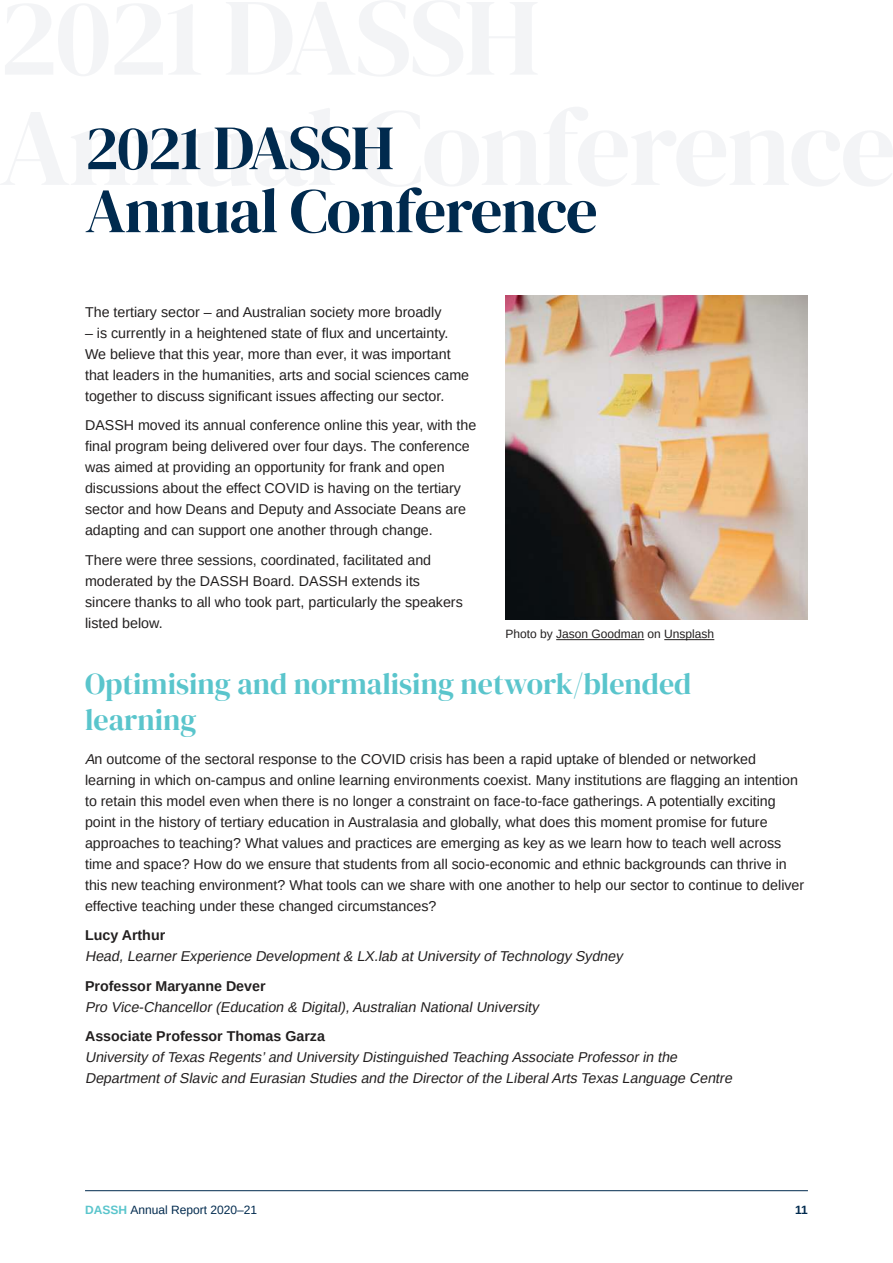
<style>
.page{position:relative;width:893px;height:1263px;background:#fff}
.page>*{position:absolute;margin:0;border:0;box-sizing:border-box;transform-origin:0 0}
.t1{font:63px/63px "DM Serif Display";letter-spacing:-.02em;color:#002a4e}
.t2{font:30px/36px "DM Serif Display";color:#5ac5cc}
.t3{font:14.25px/21px "Arimo";color:#221f1f}
.t4{font:italic 14.25px/21px "Arimo";color:#221f1f}
.t5{font:700 14.25px "Arimo";color:#221f1f}
.t6{font:12px "Arimo";color:#221f1f}
.t7{font:12px "Arimo";color:#002a4e}
.t8{font:700 12px "Arimo";color:#002a4e}
.s1{font-style:italic}
.s2{font-weight:700;color:#5ac5cc}
</style>
<div class="page">
<hr style="left:85px;top:1190px;width:723px;height:1px;background:#002a4e">
<svg style="left:0;top:107px;width:893px;height:80px"></svg>
<svg style="left:5px;top:0;width:532px;height:76px"></svg>
<img style="left:505px;top:296px;width:303px;height:324px">
<hr style="left:556px;top:639px;width:88px;height:1px;background:#221f1f">
<hr style="left:664px;top:639px;width:50px;height:1px;background:#221f1f">
<h1 class="t1" style="left:85px;top:122px;width:514px">2021 DASSH<br>Annual Conference</h1>
<p class="t3" style="left:85px;top:303px;width:358px">The tertiary sector – and Australian society more broadly</p>
<p class="t3" style="left:85px;top:324px;width:386px">– is currently in a heightened state of flux and uncertainty.<br>We believe that this year, more than ever, it was important that leaders in the humanities, arts and social sciences came together to discuss significant issues affecting our sector.</p>
<p class="t3" style="left:85px;top:416px;width:393px">DASSH moved its annual conference online this year, with the final program being delivered over four days. The conference was aimed at providing an opportunity for frank and open discussions about the effect COVID is having on the tertiary sector and how Deans and Deputy and Associate Deans are adapting and can support one another through change.</p>
<p class="t3" style="left:85px;top:551px;width:379px">There were three sessions, coordinated, facilitated and moderated by the DASSH Board. DASSH extends its sincere thanks to all who took part, particularly the speakers listed below.</p>
<p class="t6" style="left:505px;top:630px;width:210px">Photo by Jason Goodman on Unsplash</p>
<h2 class="t2" style="left:85px;top:666px;width:608px">Optimising and normalising network/blended learning</h2>
<p class="t3" style="left:85px;top:749px;width:721px"><span class="s1">A</span>n outcome of the sectoral response to the COVID crisis has been a rapid uptake of blended or networked learning in which on-campus and online learning environments coexist. Many institutions are flagging an intention to retain this model even when there is no longer a constraint on face-to-face gatherings. A potentially exciting point in the history of tertiary education in Australasia and globally, what does this moment promise for future approaches to teaching? What values and practices are emerging as key as we learn how to teach well across time and space? How do we ensure that students from all socio-economic and ethnic backgrounds can thrive in this new teaching environment? What tools can we share with one another to help our sector to continue to deliver effective teaching under these changed circumstances?</p>
<p class="t5" style="left:85px;top:930px;width:82px">Lucy Arthur</p>
<p class="t4" style="left:85px;top:947px;width:539px">Head, Learner Experience Development &amp; LX.lab at University of Technology Sydney</p>
<p class="t5" style="left:85px;top:980px;width:182px">Professor Maryanne Dever</p>
<p class="t4" style="left:85px;top:997px;width:455px">Pro Vice-Chancellor (Education &amp; Digital),Australian National University</p>
<p class="t5" style="left:85px;top:1031px;width:241px">Associate Professor Thomas Garza</p>
<p class="t4" style="left:85px;top:1048px;width:651px">University of Texas Regents’ and University Distinguished Teaching Associate Professor in the<br>Department of Slavic and Eurasian Studies and the Director of the LiberalArts Texas Language Centre</p>
<p class="t7" style="left:85px;top:1205px;width:174px"><span class="s2">DASSH</span> Annual Report 2020–21</p>
<p class="t8" style="left:795px;top:1205px;width:14px">11</p>
</div>
